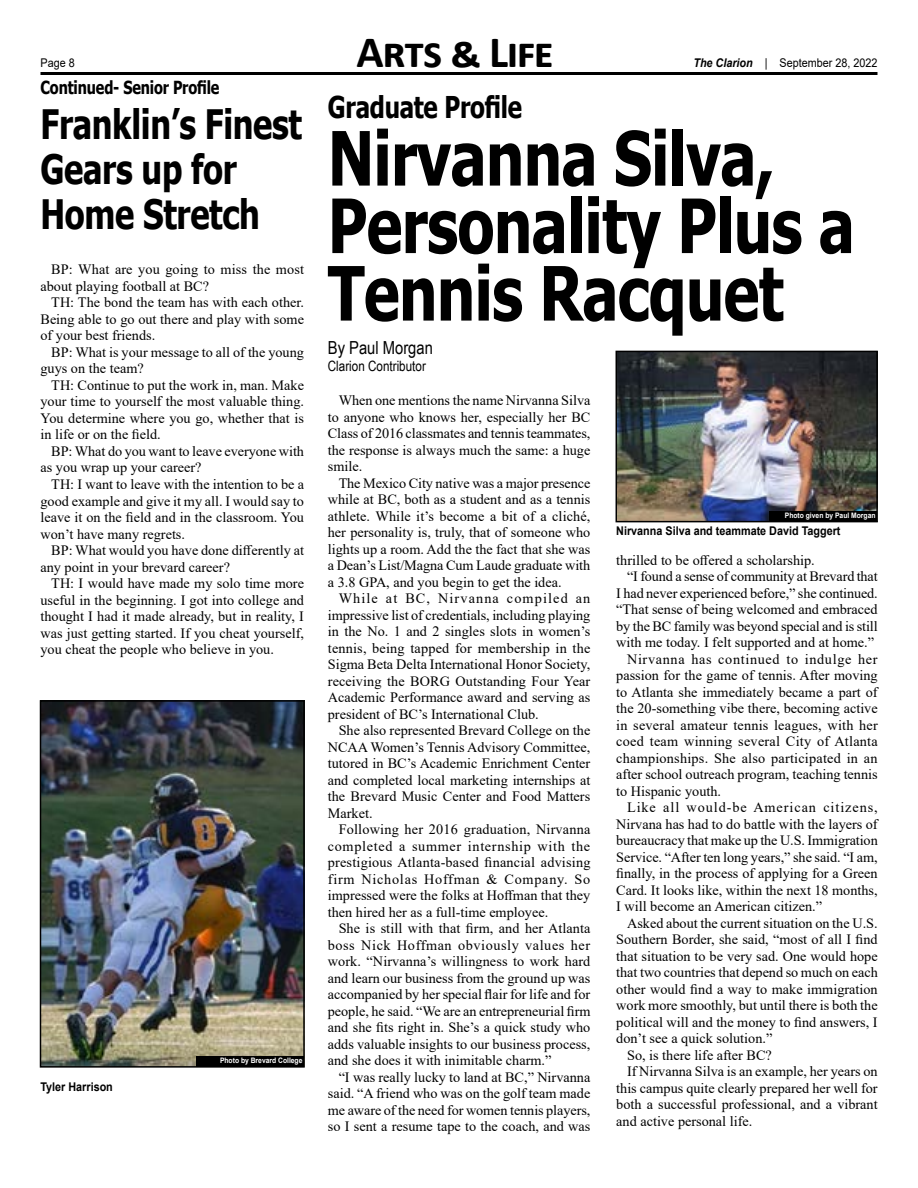
<style>
.page{position:relative;width:918px;height:1188px;background:#fff}
.page>*{position:absolute;margin:0;border:0;box-sizing:border-box;transform-origin:0 0}
.t1{font:700 75px/67.5px "Tahoma";letter-spacing:-.01em;color:#000;scale:.8 1}
.t2{font:700 45px "Calibri";letter-spacing:-.03em;color:#000}
.t3{font:700 40.5px/45px "Tahoma";letter-spacing:-.01em;color:#000;scale:.8 1}
.t4{font:700 30px "Tahoma";letter-spacing:-.01em;color:#000;scale:.8 1}
.t5{font:700 18px "Tahoma";letter-spacing:-.01em;color:#000;scale:.8 1}
.t6{font:18px "Arial Narrow";color:#000}
.t7{font:14.25px/16.5px "Times New Roman";color:#000;text-align:justify}
.t8{font:14.25px "Times New Roman";letter-spacing:.02em;color:#000}
.t9{font:14.25px "Times New Roman";letter-spacing:.045em;color:#000}
.t10{font:14.25px "Times New Roman";letter-spacing:.065em;color:#000}
.t11{font:14.25px "Arial Narrow";color:#000}
.t12{font:700 12px "Arial";color:#000;scale:.9 1}
.t13{font:12px "Arial";color:#000;scale:.9 1}
.t14{font:700 7.5px "Arial";color:#fff;scale:.9 1}
.s1{font-weight:700;font-style:italic}
</style>
<div class="page">
<hr style="left:40px;top:72px;width:838px;height:3px;background:#000">
<img style="left:43px;top:703px;width:259px;height:362px">
<div style="left:40px;top:700px;width:265px;height:368px;border:2px solid #000"></div>
<img style="left:619px;top:354px;width:256px;height:165px">
<div style="left:616px;top:351px;width:262px;height:171px;border:2px solid #000"></div>
<div style="left:197px;top:1056px;width:107px;height:11px;background:#000"></div>
<div style="left:770px;top:511px;width:107px;height:11px;background:#000"></div>
<h2 class="t2" style="left:357px;top:20px;width:199px">Arts &amp; Life</h2>
<p class="t13" style="left:40px;top:55px;width:40px">Page 8</p>
<p class="t13" style="left:693px;top:55px;width:206px"><span class="s1">The Clarion</span> | September 28, 2022</p>
<p class="t5" style="left:40px;top:75px;width:225px">Continued- Senior Profile</p>
<h3 class="t3" style="left:40px;top:104px;width:328px">Franklin’s Finest<br>Gears up for<br>Home Stretch</h3>
<p class="t7" style="left:40px;top:261px;width:265px;text-indent:11px">BP: What are you going to miss the most about playing football at BC?</p>
<p class="t7" style="left:40px;top:294px;width:265px;text-indent:11px">TH: The bond the team has with each other.<br>Being able to go out there and play with some of your best friends.</p>
<p class="t7" style="left:40px;top:344px;width:265px;text-indent:11px">BP: What is your message to all of the young guys on the team?</p>
<p class="t7" style="left:40px;top:377px;width:265px;text-indent:11px">TH: Continue to put the work in, man. Make your time to yourself the most valuable thing.<br>You determine where you go, whether that is in life or on the field.</p>
<p class="t7" style="left:40px;top:443px;width:265px;text-indent:11px">BP: What do you want to leave everyone with as you wrap up your career?</p>
<p class="t7" style="left:40px;top:476px;width:265px;text-indent:11px">TH: I want to leave with the intention to be a good example and give it my all. I would say to leave it on the field and in the classroom. You won’t have many regrets.</p>
<p class="t7" style="left:40px;top:542px;width:265px;text-indent:11px">BP: What would you have done differently at any point in your brevard career?</p>
<p class="t7" style="left:40px;top:575px;width:265px;text-indent:11px">TH: I would have made my solo time more useful in the beginning. I got into college and thought I had it made already, but in reality, I was just getting started. If you cheat yourself, you cheat the people who believe in you.</p>
<h3 class="t4" style="left:328px;top:86px;width:244px">Graduate Profile</h3>
<h1 class="t1" style="left:328px;top:128px;width:660px">Nirvanna Silva,<br>Personality Plus a<br>Tennis Racquet</h1>
<p class="t6" style="left:328px;top:335px;width:107px">By Paul Morgan</p>
<p class="t11" style="left:328px;top:355px;width:100px">Clarion Contributor</p>
<p class="t7" style="left:328px;top:392px;width:264px;text-indent:11px">When one mentions the name Nirvanna Silva to anyone who knows her, especially her BC Class of 2016 classmates and tennis teammates, the response is always much the same: a huge smile.</p>
<p class="t7" style="left:328px;top:474px;width:264px;text-indent:11px">The Mexico City native was a major presence while at BC, both as a student and as a tennis athlete. While it’s become a bit of a cliché, her personality is, truly, that of someone who lights up a room. Add the the fact that she was a Dean’s List/Magna Cum Laude graduate with a 3.8 GPA, and you begin to get the idea.</p>
<p class="t7" style="left:328px;top:590px;width:264px;text-indent:11px">While at BC, Nirvanna compiled an impressive list of credentials, including playing in the No. 1 and 2 singles slots in women’s tennis, being tapped for membership in the Sigma Beta Delta International Honor Society, receiving the BORG Outstanding Four Year Academic Performance award and serving as president of BC’s International Club.</p>
<p class="t7" style="left:328px;top:722px;width:264px;text-indent:11px">She also represented Brevard College on the NCAA Women’s Tennis Advisory Committee, tutored in BC’s Academic Enrichment Center and completed local marketing internships at the Brevard Music Center and Food Matters Market.</p>
<p class="t7" style="left:328px;top:821px;width:264px;text-indent:11px">Following her 2016 graduation, Nirvanna completed a summer internship with the prestigious Atlanta-based financial advising firm Nicholas Hoffman &amp; Company. So impressed were the folks at Hoffman that they then hired her as a full-time employee.</p>
<p class="t7" style="left:328px;top:920px;width:264px;text-indent:11px">She is still with that firm, and her Atlanta boss Nick Hoffman obviously values her work. “Nirvanna’s willingness to work hard and learn our business from the ground up was accompanied by her special flair for life and for people, he said. “We are an entrepreneurial firm and she fits right in. She’s a quick study who adds valuable insights to our business process, and she does it with inimitable charm.”</p>
<p class="t7" style="left:328px;top:1068px;width:264px;text-indent:11px">“I was really lucky to land at BC,” Nirvanna said. “A friend who was on the golf team made me aware of the need for women tennis players, so I sent a resume tape to the coach, and was</p>
<p class="t14" style="left:785px;top:510px;width:102px">Photo given by Paul Morgan</p>
<p class="t12" style="left:616px;top:522px;width:251px">Nirvanna Silva and teammate David Taggert</p>
<p class="t7" style="left:616px;top:551px;width:200px">thrilled to be offered a scholarship.</p>
<p class="t7" style="left:627px;top:568px;width:252px">“I found a sense of community at Brevard that</p>
<p class="t7" style="left:616px;top:584px;width:263px">I had never experienced before,” she continued.</p>
<p class="t7" style="left:616px;top:601px;width:263px">“That sense of being welcomed and embraced</p>
<p class="t7" style="left:616px;top:617px;width:263px">by the BC family was beyond special and is still</p>
<p class="t7" style="left:616px;top:634px;width:259px">with me today. I felt supported and at home.”</p>
<p class="t9" style="left:627px;top:649px;width:252px">Nirvanna has continued to indulge her</p>
<p class="t7" style="left:616px;top:667px;width:263px">passion for the game of tennis. After moving</p>
<p class="t7" style="left:616px;top:683px;width:263px">to Atlanta she immediately became a part of</p>
<p class="t7" style="left:616px;top:700px;width:263px">the 20-something vibe there, becoming active</p>
<p class="t7" style="left:616px;top:716px;width:263px">in several amateur tennis leagues, with her</p>
<p class="t8" style="left:616px;top:731px;width:263px">coed team winning several City of Atlanta</p>
<p class="t7" style="left:616px;top:749px;width:263px">championships. She also participated in an</p>
<p class="t7" style="left:616px;top:766px;width:263px">after school outreach program, teaching tennis</p>
<p class="t7" style="left:616px;top:782px;width:106px">to Hispanic youth.</p>
<p class="t10" style="left:627px;top:798px;width:252px">Like all would-be American citizens,</p>
<p class="t7" style="left:616px;top:815px;width:263px">Nirvana has had to do battle with the layers of</p>
<p class="t7" style="left:616px;top:832px;width:263px">bureaucracy that make up the U.S. Immigration</p>
<p class="t7" style="left:616px;top:848px;width:263px">Service. “After ten long years,” she said. “I am,</p>
<p class="t7" style="left:616px;top:865px;width:263px">finally, in the process of applying for a Green</p>
<p class="t7" style="left:616px;top:881px;width:263px">Card. It looks like, within the next 18 months,</p>
<p class="t7" style="left:616px;top:898px;width:207px">I will become an American citizen.”</p>
<p class="t7" style="left:627px;top:914px;width:252px">Asked about the current situation on the U.S.</p>
<p class="t7" style="left:616px;top:931px;width:263px">Southern Border, she said, “most of all I find</p>
<p class="t7" style="left:616px;top:947px;width:263px">that situation to be very sad. One would hope</p>
<p class="t7" style="left:616px;top:964px;width:263px">that two countries that depend so much on each</p>
<p class="t7" style="left:616px;top:980px;width:263px">other would find a way to make immigration</p>
<p class="t7" style="left:616px;top:997px;width:263px">work more smoothly, but until there is both the</p>
<p class="t7" style="left:616px;top:1013px;width:263px">political will and the money to find answers, I</p>
<p class="t7" style="left:616px;top:1030px;width:158px">don’t see a quick solution.”</p>
<p class="t7" style="left:627px;top:1046px;width:146px">So, is there life after BC?</p>
<p class="t7" style="left:627px;top:1063px;width:252px">If Nirvanna Silva is an example, her years on</p>
<p class="t7" style="left:616px;top:1079px;width:263px">this campus quite clearly prepared her well for</p>
<p class="t7" style="left:616px;top:1096px;width:263px">both a successful professional, and a vibrant</p>
<p class="t7" style="left:616px;top:1112px;width:138px">and active personal life.</p>
<p class="t14" style="left:220px;top:1055px;width:93px">Photo by Brevard College</p>
<p class="t12" style="left:40px;top:1078px;width:82px">Tyler Harrison</p>
</div>
